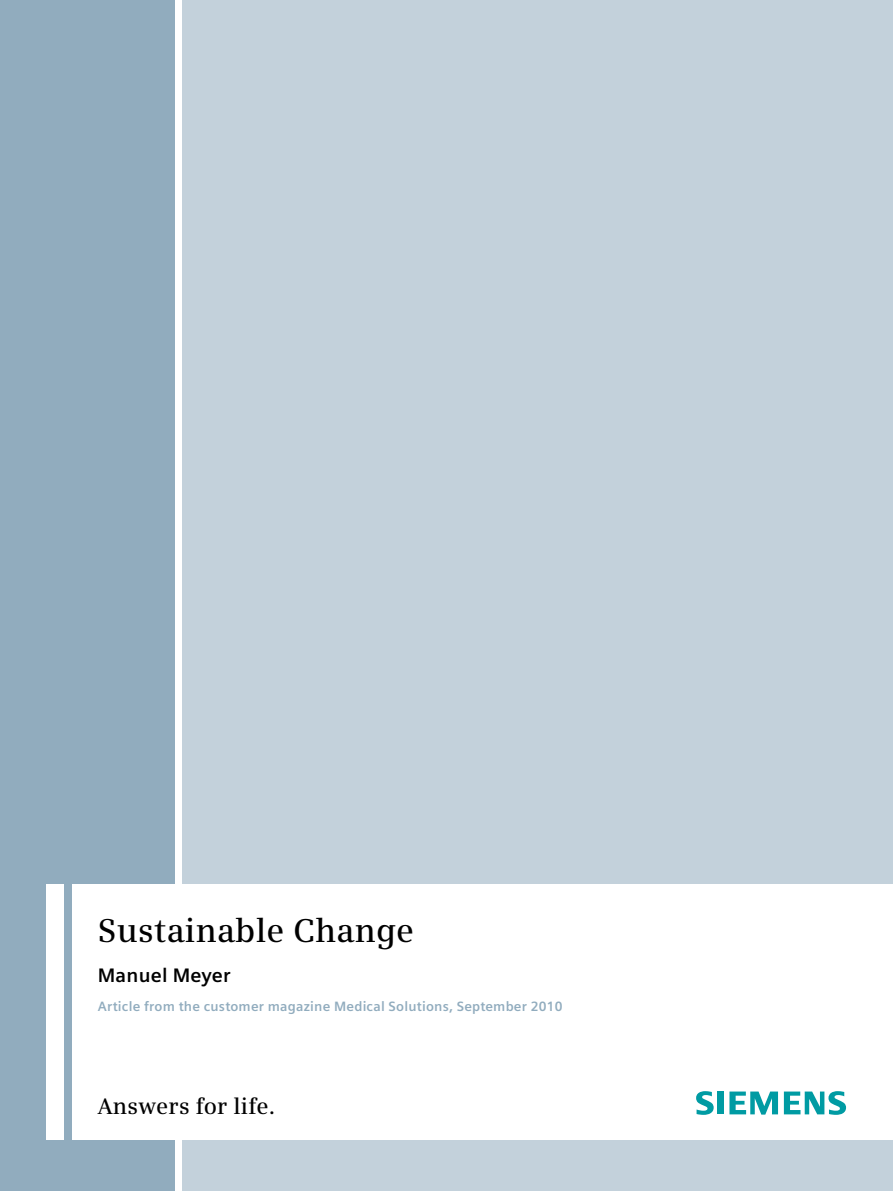
<style>
.page{position:relative;width:893px;height:1191px;background:#fff}
.page>*{position:absolute;margin:0;border:0;box-sizing:border-box;transform-origin:0 0}
.t1{font:600 33px "Siemens Serif";letter-spacing:.005em;color:#000}
.t2{font:600 22.5px "Siemens Serif";letter-spacing:.01em;color:#000}
.t3{font:700 19.5px "Siemens Sans";letter-spacing:.01em;color:#000}
.t4{font:700 13.5px "Siemens Sans";letter-spacing:.015em;color:#91acbe}
</style>
<div class="page">
<div style="left:183px;top:0;width:710px;height:1191px;background:#c3d1db"></div>
<div style="left:0;top:0;width:174px;height:1191px;background:#91acbe"></div>
<div style="left:72px;top:884px;width:821px;height:256px;background:#fff"></div>
<div style="left:47px;top:884px;width:17px;height:256px;background:#fff"></div>
<svg style="left:696px;top:1091px;width:18px;height:23px"></svg>
<div style="left:717px;top:1091px;width:7px;height:23px;background:#009ba3"></div>
<svg style="left:729px;top:1091px;width:49px;height:23px"></svg>
<svg style="left:784px;top:1091px;width:62px;height:23px"></svg>
<h1 class="t1" style="left:98px;top:912px;width:318px">Sustainable Change</h1>
<h3 class="t3" style="left:98px;top:964px;width:134px">Manuel Meyer</h3>
<p class="t4" style="left:98px;top:998px;width:466px">Article from the customer magazine Medical Solutions, September 2010</p>
<h2 class="t2" style="left:98px;top:1094px;width:179px">Answers for life.</h2>
</div>
